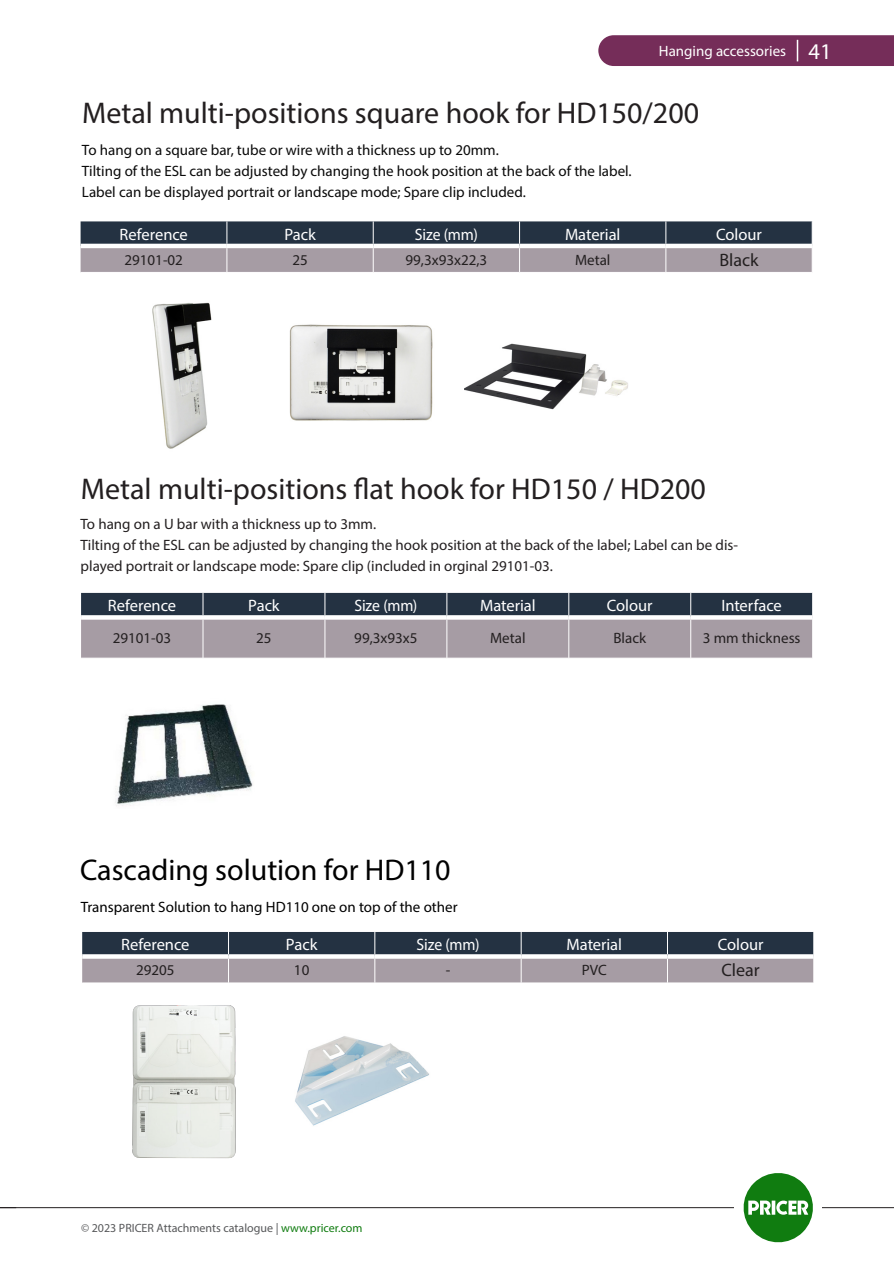
<style>
.page{position:relative;width:894px;height:1263px;background:#fff}
.page>*{position:absolute;margin:0;border:0;box-sizing:border-box;transform-origin:0 0}
.t1{font:30px "Myriad Pro";color:#231f20}
.t2{font:30px "Myriad Pro";color:#000}
.t3{font:18px "Myriad Pro";color:#231f20}
.t4{font:16.5px "Myriad Pro";letter-spacing:-.005em;color:#fff}
.t5{font:16.5px "Myriad Pro";letter-spacing:-.005em;color:#fff;scale:.95 1}
.t6{font:15px/21px "Myriad Pro";color:#231f20}
.t7{font:15px/21px "Myriad Pro";color:#0a0a0a}
.t8{font:15px "Myriad Pro";color:#000}
.t9{font:15px "Myriad Pro";color:#fff}
.t10{font:12px "Myriad Pro";color:#57585a}
.s1{font-size:22.5px}
.s2{color:#107c10}
</style>
<div class="page">
<hr style="left:0;top:1207px;width:893px;height:1px;background:#231f20">
<div style="left:734px;top:1200px;width:87px;height:14px;background:#fff"></div>
<svg style="left:743px;top:1173px;width:70px;height:70px"></svg>
<svg style="left:81px;top:221px;width:731px;height:51px;background:#767882"></svg>
<img style="left:115px;top:704px;width:138px;height:102px">
<img style="left:152px;top:302px;width:60px;height:147px">
<img style="left:464px;top:343px;width:164px;height:67px">
<img style="left:132px;top:1005px;width:104px;height:154px">
<svg style="left:81px;top:593px;width:732px;height:65px;background:#797782"></svg>
<svg style="left:81px;top:615px;width:122px;height:4px"></svg>
<svg style="left:203px;top:615px;width:122px;height:4px"></svg>
<svg style="left:325px;top:615px;width:121px;height:4px"></svg>
<svg style="left:446px;top:615px;width:122px;height:4px"></svg>
<svg style="left:568px;top:615px;width:122px;height:4px"></svg>
<svg style="left:690px;top:615px;width:122px;height:4px"></svg>
<hr style="left:203px;top:619px;width:1px;height:39px;background:#fff">
<hr style="left:324px;top:619px;width:1px;height:39px;background:#fff">
<hr style="left:446px;top:619px;width:1px;height:39px;background:#fff">
<hr style="left:568px;top:619px;width:1px;height:39px;background:#fff">
<hr style="left:690px;top:619px;width:1px;height:39px;background:#fff">
<hr style="left:812px;top:617px;width:1px;height:41px;background:#fff">
<svg style="left:82px;top:932px;width:732px;height:51px;background:#757681"></svg>
<hr style="left:82px;top:982px;width:146px;height:1px;background:#fff">
<hr style="left:228px;top:982px;width:146px;height:1px;background:#fff">
<hr style="left:374px;top:982px;width:147px;height:1px;background:#fff">
<hr style="left:521px;top:982px;width:146px;height:1px;background:#fff">
<hr style="left:667px;top:982px;width:146px;height:1px;background:#fff">
<img style="left:289px;top:324px;width:144px;height:97px">
<img style="left:295px;top:1036px;width:134px;height:90px">
<div style="left:598px;top:35px;width:295px;height:31px;background:#752d59"></div>
<hr style="left:796px;top:40px;width:2px;height:21px;background:#fff">
<p class="t9" style="left:658px;top:42px;width:174px">Hanging accessories <span class="s1">41</span></p>
<h1 class="t1" style="left:82px;top:95px;width:618px">Metal multi-positions square hook for HD150/200</h1>
<p class="t7" style="left:82px;top:140px;width:551px">To hang on a square bar, tube or wire with a thickness up to 20mm.<br>Tilting of the ESL can be adjusted by changing the hook position at the back of the label.<br>Label can be displayed portrait or landscape mode; Spare clip included.</p>
<p class="t4" style="left:120px;top:224px;width:70px">Reference</p>
<p class="t4" style="left:284px;top:224px;width:33px">Pack</p>
<p class="t5" style="left:415px;top:224px;width:68px">Size (mm)</p>
<p class="t4" style="left:564px;top:224px;width:57px">Material</p>
<p class="t4" style="left:716px;top:224px;width:47px">Colour</p>
<p class="t6" style="left:124px;top:249px;width:60px">29101-02</p>
<p class="t6" style="left:292px;top:249px;width:17px">25</p>
<p class="t6" style="left:405px;top:249px;width:83px">99,3x93x22,3</p>
<p class="t6" style="left:574px;top:249px;width:37px">Metal</p>
<p class="t3" style="left:719px;top:248px;width:41px">Black</p>
<h1 class="t1" style="left:81px;top:470px;width:626px">Metal multi-positions flat hook for HD150 / HD200</h1>
<p class="t6" style="left:81px;top:513px;width:658px">To hang on a U bar with a thickness up to 3mm.<br>Tilting of the ESL can be adjusted by changing the hook position at the back of the label; Label can be dis&shy;played portrait or landscape mode: Spare clip (included in orginal 29101-03.</p>
<p class="t4" style="left:108px;top:595px;width:70px">Reference</p>
<p class="t4" style="left:248px;top:595px;width:33px">Pack</p>
<p class="t5" style="left:354px;top:595px;width:68px">Size (mm)</p>
<p class="t4" style="left:480px;top:595px;width:57px">Material</p>
<p class="t4" style="left:606px;top:595px;width:47px">Colour</p>
<p class="t4" style="left:721px;top:595px;width:62px">Interface</p>
<p class="t6" style="left:113px;top:627px;width:60px">29101-03</p>
<p class="t6" style="left:256px;top:627px;width:17px">25</p>
<p class="t6" style="left:354px;top:627px;width:65px">99,3x93x5</p>
<p class="t6" style="left:490px;top:627px;width:37px">Metal</p>
<p class="t6" style="left:613px;top:627px;width:34px">Black</p>
<p class="t6" style="left:702px;top:627px;width:99px">3 mm thickness</p>
<h1 class="t2" style="left:80px;top:852px;width:372px">Cascading solution for HD110</h1>
<p class="t8" style="left:81px;top:897px;width:378px">Transparent Solution to hang HD110 one on top of the other</p>
<p class="t4" style="left:121px;top:934px;width:70px">Reference</p>
<p class="t4" style="left:286px;top:934px;width:33px">Pack</p>
<p class="t5" style="left:416px;top:934px;width:68px">Size (mm)</p>
<p class="t4" style="left:566px;top:934px;width:57px">Material</p>
<p class="t4" style="left:717px;top:934px;width:47px">Colour</p>
<p class="t6" style="left:136px;top:959px;width:40px">29205</p>
<p class="t6" style="left:294px;top:959px;width:17px">10</p>
<p class="t6" style="left:445px;top:959px;width:6px">-</p>
<p class="t6" style="left:581px;top:959px;width:27px">PVC</p>
<p class="t3" style="left:721px;top:959px;width:40px">Clear</p>
<p class="t10" style="left:81px;top:1220px;width:283px">© 2023 PRICER Attachments catalogue | <span class="s2">www.pricer.com</span></p>
</div>
